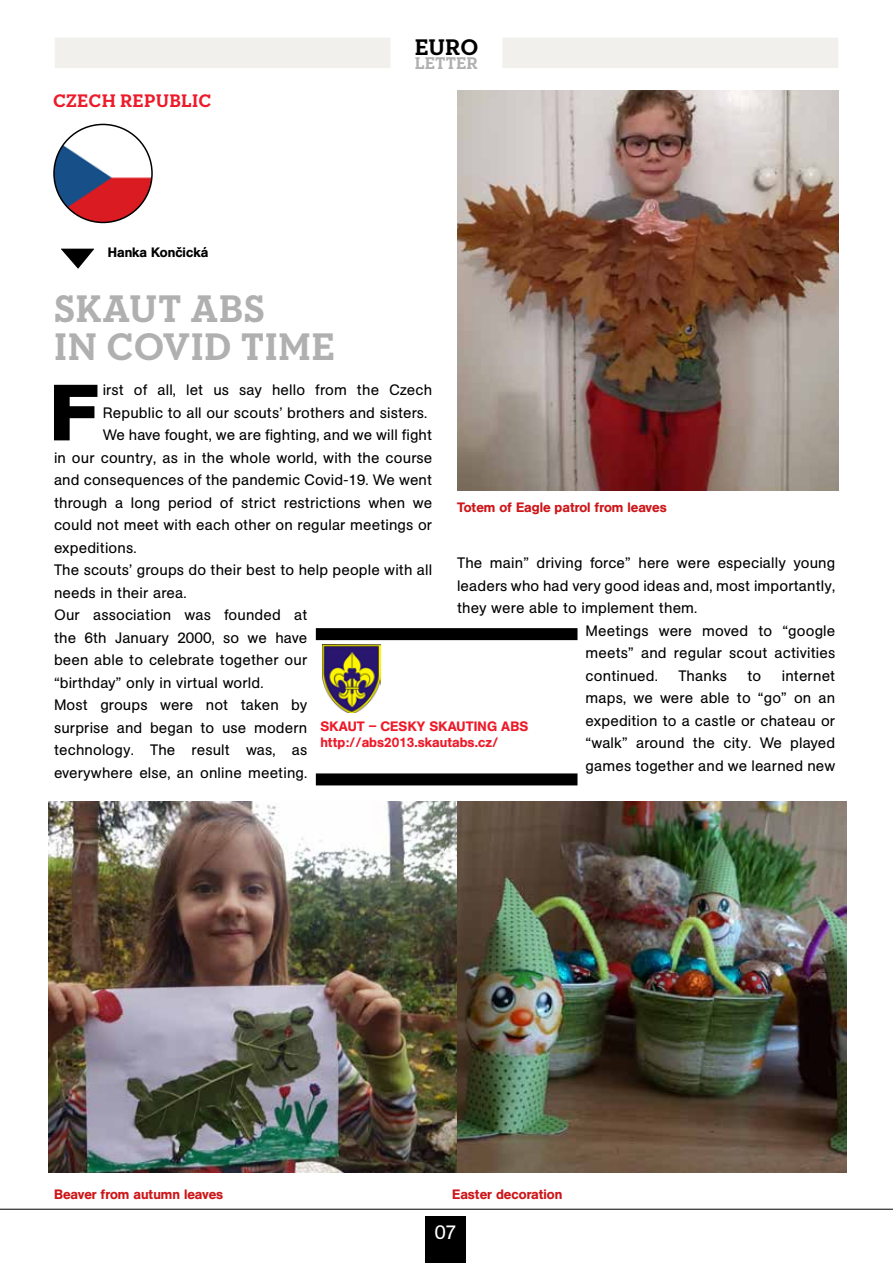
<style>
.page{position:relative;width:893px;height:1263px;background:#fff}
.page>*{position:absolute;margin:0;border:0;box-sizing:border-box;transform-origin:0 0}
.t1{font:700 78.75px "AG Book Pro";color:#000}
.t2{font:700 39.15px/37.5px "Neutraface Slab Text";letter-spacing:.01em;color:#b0b0b0}
.t3{font:700 22.95px "Neutraface Slab Text";color:#000}
.t4{font:19.5px "AG Book Pro";color:#fff}
.t5{font:700 18.45px "Neutraface Slab Text";letter-spacing:.01em;color:#ed1a29}
.t6{font:700 17.25px "Neutraface Slab Text";color:#b0b0b0}
.t7{font:15px/22.5px "AG Book Pro";letter-spacing:.01em;color:#000;text-align:justify}
.t8{font:500 13.5px "AG Book Pro";color:#cd171a}
.t9{font:500 13.5px/16.2px "AG Book Pro";color:#ed1a29}
.t10{font:500 13.5px "AG Book Pro";color:#000}
</style>
<div class="page">
<svg style="left:61px;top:248px;width:33px;height:21px"></svg>
<div style="left:316px;top:773px;width:261px;height:12px;background:#000"></div>
<div style="left:316px;top:628px;width:261px;height:12px;background:#000"></div>
<img style="left:322px;top:645px;width:59px;height:67px">
<img style="left:457px;top:91px;width:382px;height:399px">
<img style="left:49px;top:801px;width:797px;height:371px">
<hr style="left:0;top:1209px;width:893px;height:1px;background:#000">
<div style="left:425px;top:1216px;width:41px;height:47px;background:#000"></div>
<div style="left:53px;top:36px;width:339px;height:34px;background:#f2f0ec;border:2px solid #fff"></div>
<div style="left:501px;top:36px;width:339px;height:34px;background:#f2f0ec;border:2px solid #fff"></div>
<img style="left:54px;top:124px;width:98px;height:98px;border-radius:49px">
<div style="left:53px;top:124px;width:100px;height:99px;border:2px solid #000;border-radius:50%"></div>
<p class="t5" style="left:53px;top:89px;width:160px">CZECH REPUBLIC</p>
<p class="t10" style="left:108px;top:244px;width:102px">Hanka Končická</p>
<h2 class="t2" style="left:54px;top:290px;width:283px">SKAUT ABS<br>IN COVID TIME</h2>
<h3 class="t3" style="left:415px;top:32px;width:65px">EURO</h3>
<p class="t6" style="left:415px;top:52px;width:65px">LETTER</p>
<h1 class="t1" style="left:50px;top:362px;width:51px">F</h1>
<p class="t7" style="left:103px;top:379px;width:331px">irst of all, let us say hello from the Czech</p>
<p class="t7" style="left:103px;top:401px;width:326px">Republic to all our scouts’ brothers and sisters.</p>
<p class="t7" style="left:103px;top:424px;width:331px">We have fought, we are fighting, and we will fight</p>
<p class="t7" style="left:54px;top:446px;width:380px">in our country, as in the whole world, with the course</p>
<p class="t7" style="left:54px;top:469px;width:380px">and consequences of the pandemic Covid-19. We went</p>
<p class="t7" style="left:54px;top:491px;width:380px">through a long period of strict restrictions when we</p>
<p class="t7" style="left:54px;top:514px;width:380px">could not meet with each other on regular meetings or</p>
<p class="t7" style="left:54px;top:536px;width:84px">expeditions.</p>
<p class="t7" style="left:54px;top:559px;width:380px">The scouts’ groups do their best to help people with all</p>
<p class="t7" style="left:54px;top:581px;width:134px">needs in their area.</p>
<p class="t7" style="left:54px;top:604px;width:255px">Our association was founded at</p>
<p class="t7" style="left:54px;top:626px;width:255px">the 6th January 2000, so we have</p>
<p class="t7" style="left:54px;top:649px;width:255px">been able to celebrate together our</p>
<p class="t7" style="left:54px;top:671px;width:211px">“birthday” only in virtual world.</p>
<p class="t7" style="left:54px;top:694px;width:255px">Most groups were not taken by</p>
<p class="t7" style="left:54px;top:716px;width:255px">surprise and began to use modern</p>
<p class="t7" style="left:54px;top:739px;width:255px">technology. The result was, as</p>
<p class="t7" style="left:54px;top:761px;width:255px">everywhere else, an online meeting.</p>
<p class="t8" style="left:457px;top:498px;width:211px">Totem of Eagle patrol from leaves</p>
<p class="t7" style="left:457px;top:552px;width:380px">The main” driving force” here were especially young</p>
<p class="t7" style="left:457px;top:574px;width:380px">leaders who had very good ideas and, most importantly,</p>
<p class="t7" style="left:457px;top:597px;width:242px">they were able to implement them.</p>
<p class="t7" style="left:586px;top:619px;width:251px">Meetings were moved to “google</p>
<p class="t7" style="left:586px;top:642px;width:251px">meets” and regular scout activities</p>
<p class="t7" style="left:586px;top:664px;width:74px">continued.</p>
<p class="t7" style="left:678px;top:664px;width:50px">Thanks</p>
<p class="t7" style="left:747px;top:664px;width:15px">to</p>
<p class="t7" style="left:586px;top:664px;width:251px;text-indent:196px">internet maps, we were able to “go” on an expedition to a castle or chateau or “walk” around the city. We played games together and we learned new</p>
<p class="t9" style="left:320px;top:718px;width:210px">SKAUT – CESKY SKAUTING ABS http://abs2013.skautabs.cz/</p>
<p class="t8" style="left:54px;top:1186px;width:171px">Beaver from autumn leaves</p>
<p class="t8" style="left:452px;top:1186px;width:112px">Easter decoration</p>
<h3 class="t4" style="left:435px;top:1220px;width:23px">07</h3>
</div>
